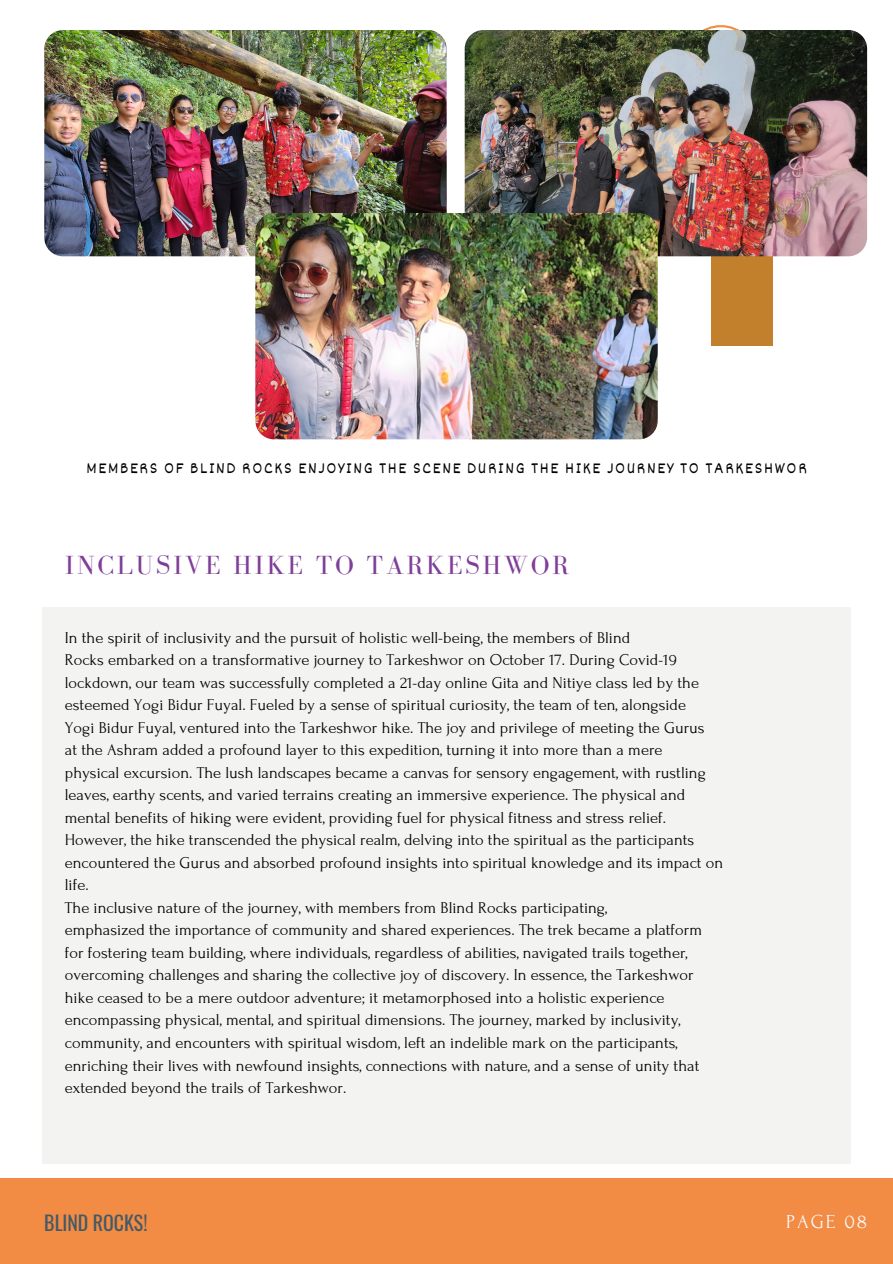
<style>
.page{position:relative;width:893px;height:1264px;background:#fff}
.page>*{position:absolute;margin:0;border:0;box-sizing:border-box;transform-origin:0 0}
.t1{font:27px "Bodoni FLF";letter-spacing:.1em;color:#7f3e98}
.t2{font:19.8px "Oswald";color:#435967}
.t3{font:19.8px "Forum";letter-spacing:.1em;color:#fafafa}
.t4{font:16.5px "Forum";color:#000}
.t5{font:16.5px "Dekko";letter-spacing:.1em;color:#000}
</style>
<div class="page">
<div style="left:710px;top:81px;width:62px;height:264px;background:#c2802d"></div>
<img style="left:44px;top:30px;width:402px;height:226px;border-radius:19px">
<svg style="left:703px;top:25px;width:36px;height:5px"></svg>
<div style="left:0;top:1177px;width:892px;height:86px;background:#f28b43"></div>
<img style="left:464px;top:30px;width:403px;height:226px;border-radius:19px">
<img style="left:255px;top:213px;width:402px;height:226px;border-radius:19px">
<div style="left:43px;top:607px;width:807px;height:556px;background:#f3f3f1"></div>
<p class="t5" style="left:87px;top:457px;width:721px">MEMBERS OF BLIND ROCKS ENJOYING THE SCENE DURING THE HIKE JOURNEY TO TARKESHWOR</p>
<p class="t1" style="left:65px;top:550px;width:506px">INCLUSIVE HIKE TO TARKESHWOR</p>
<p class="t4" style="left:65px;top:628px;width:567px">In the spirit of inclusivity and the pursuit of holistic well-being, the members of Blind</p>
<p class="t4" style="left:65px;top:651px;width:613px">Rocks embarked on a transformative journey to Tarkeshwor on October 17. During Covid-19</p>
<p class="t4" style="left:65px;top:673px;width:635px">lockdown, our team was successfully completed a 21-day online Gita and Nitiye class led by the</p>
<p class="t4" style="left:65px;top:696px;width:622px">esteemed Yogi Bidur Fuyal. Fueled by a sense of spiritual curiosity, the team of ten, alongside</p>
<p class="t4" style="left:65px;top:718px;width:641px">Yogi Bidur Fuyal, ventured into the Tarkeshwor hike. The joy and privilege of meeting the Gurus</p>
<p class="t4" style="left:65px;top:741px;width:599px">at the Ashram added a profound layer to this expedition, turning it into more than a mere</p>
<p class="t4" style="left:65px;top:763px;width:642px">physical excursion. The lush landscapes became a canvas for sensory engagement, with rustling</p>
<p class="t4" style="left:65px;top:786px;width:622px">leaves, earthy scents, and varied terrains creating an immersive experience. The physical and</p>
<p class="t4" style="left:65px;top:808px;width:602px">mental benefits of hiking were evident, providing fuel for physical fitness and stress relief.</p>
<p class="t4" style="left:65px;top:831px;width:631px">However, the hike transcended the physical realm, delving into the spiritual as the participants</p>
<p class="t4" style="left:65px;top:853px;width:660px">encountered the Gurus and absorbed profound insights into spiritual knowledge and its impact on</p>
<p class="t4" style="left:65px;top:876px;width:25px">life.</p>
<p class="t4" style="left:65px;top:898px;width:543px">The inclusive nature of the journey, with members from Blind Rocks participating,</p>
<p class="t4" style="left:65px;top:921px;width:638px">emphasized the importance of community and shared experiences. The trek became a platform</p>
<p class="t4" style="left:65px;top:943px;width:624px">for fostering team building, where individuals, regardless of abilities, navigated trails together,</p>
<p class="t4" style="left:65px;top:966px;width:630px">overcoming challenges and sharing the collective joy of discovery. In essence, the Tarkeshwor</p>
<p class="t4" style="left:65px;top:988px;width:601px">hike ceased to be a mere outdoor adventure; it metamorphosed into a holistic experience</p>
<p class="t4" style="left:65px;top:1011px;width:617px">encompassing physical, mental, and spiritual dimensions. The journey, marked by inclusivity,</p>
<p class="t4" style="left:65px;top:1033px;width:614px">community, and encounters with spiritual wisdom, left an indelible mark on the participants,</p>
<p class="t4" style="left:65px;top:1056px;width:636px">enriching their lives with newfound insights, connections with nature, and a sense of unity that</p>
<p class="t4" style="left:65px;top:1078px;width:283px">extended beyond the trails of Tarkeshwor.</p>
<p class="t2" style="left:44px;top:1206px;width:105px">BLIND ROCKS!</p>
<p class="t3" style="left:786px;top:1210px;width:82px">PAGE 08</p>
</div>
